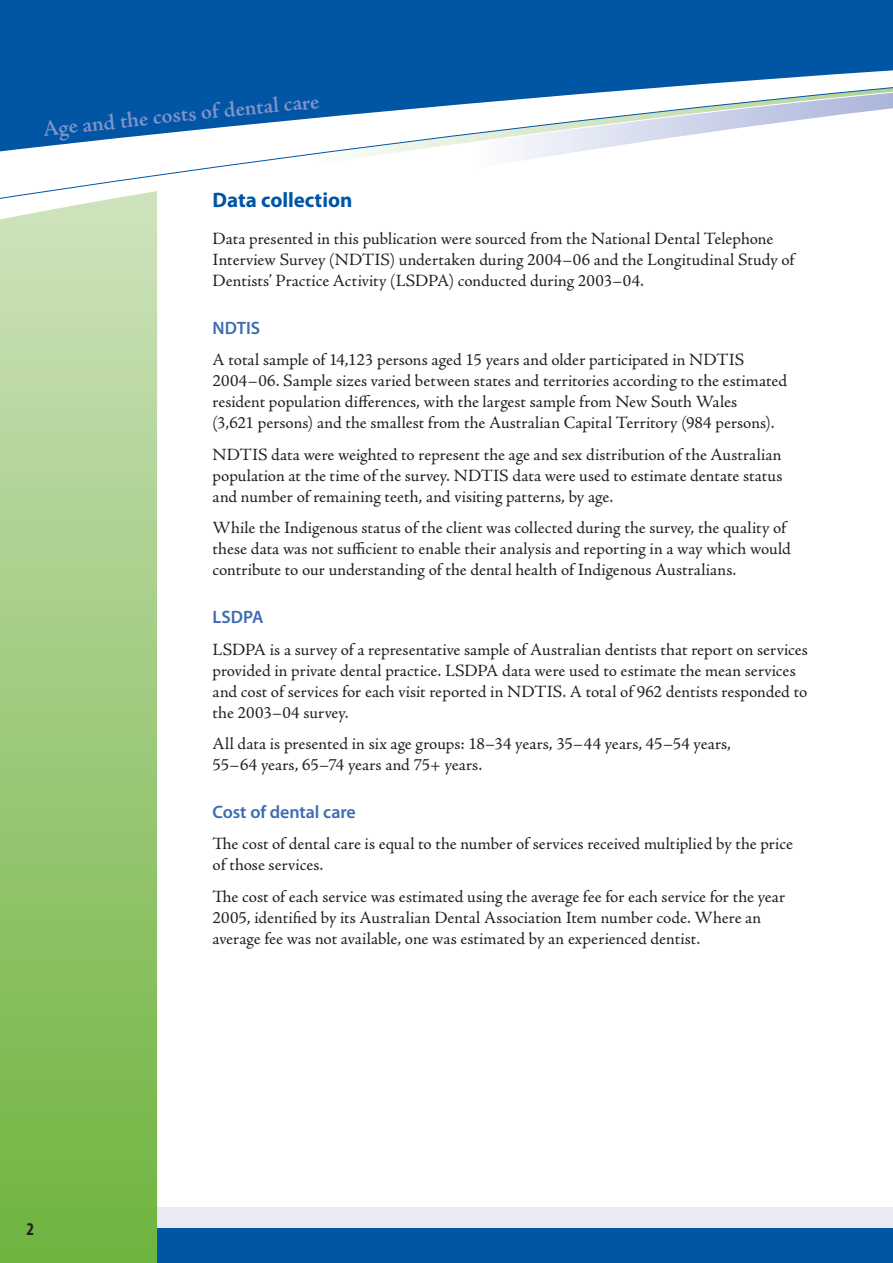
<style>
.page{position:relative;width:893px;height:1263px;background:#fff}
.page>*{position:absolute;margin:0;border:0;box-sizing:border-box;transform-origin:0 0}
.t1{font:600 22.5px "Adobe Jenson Pro";color:#8193c9}
.t2{font:700 21px "Myriad Pro";letter-spacing:-.005em;color:#0155a5}
.t3{font:600 18px "Myriad Pro";letter-spacing:-.005em;color:#3d6bb3}
.t4{font:700 condensed 18px "Myriad Pro";color:#231f20}
.t5{font:17.25px/21px "Adobe Jenson Pro";color:#231f20}
</style>
<div class="page">
<div style="left:157px;top:1207px;width:736px;height:22px;background:#e8eaf5"></div>
<div style="left:157px;top:1229px;width:736px;height:34px;background:#0155a5"></div>
<svg style="left:0;top:224px;width:157px;height:1039px;background:#9cc97a"></svg>
<div style="left:0;top:0;width:893px;height:87px;background:#0155a5"></div>
<svg style="left:0;top:203px;width:157px;height:21px"></svg>
<svg style="left:0;top:87px;width:892px;height:116px"></svg>
<svg style="left:892px;top:59px;width:1px;height:50px"></svg>
<h1 class="t1" style="left:42px;top:116px;width:239px;rotate:-6deg">A AA AAA AAA AAAAAAAAAAAA</h1>
<h1 class="t1" style="left:272px;top:92px;width:55px;rotate:-5deg">AAAAA</h1>
<p class="t2" style="left:213px;top:186px;width:141px">Data collection</p>
<p class="t5" style="left:213px;top:228px;width:583px">Data presented in this publication were sourced from the National Dental Telephone<br>Interview Survey (NDTIS) undertaken during 2004–06 and the Longitudinal Study of<br>Dentists’ Practice Activity (LSDPA) conducted during 2003–04.</p>
<p class="t3" style="left:213px;top:316px;width:49px">NDTIS</p>
<p class="t5" style="left:213px;top:350px;width:576px">A total sample of 14,123 persons aged 15 years and older participated in NDTIS 2004–06. Sample sizes varied between states and territories according to the estimated resident population differences, with the largest sample from New South Wales<br>(3,621 persons) and the smallest from the Australian Capital Territory (984 persons).</p>
<p class="t5" style="left:213px;top:444px;width:571px;text-align:justify">NDTIS data were weighted to represent the age and sex distribution of the Australian population at the time of the survey. NDTIS data were used to estimate dentate status and number of remaining teeth, and visiting patterns, by age.</p>
<p class="t5" style="left:213px;top:518px;width:580px">While the Indigenous status of the client was collected during the survey, the quality of these data was not sufficient to enable their analysis and reporting in a way which would contribute to our understanding of the dental health of Indigenous Australians.</p>
<p class="t3" style="left:213px;top:606px;width:52px">LSDPA</p>
<p class="t5" style="left:213px;top:639px;width:597px">LSDPA is a survey of a representative sample of Australian dentists that report on services provided in private dental practice. LSDPA data were used to estimate the mean services and cost of services for each visit reported in NDTIS. A total of 962 dentists responded to the 2003–04 survey.</p>
<p class="t5" style="left:213px;top:733px;width:520px">All data is presented in six age groups: 18–34 years, 35–44 years, 45–54 years,<br>55–64 years, 65–74 years and 75+ years.</p>
<p class="t3" style="left:213px;top:800px;width:145px">Cost of dental care</p>
<p class="t5" style="left:213px;top:834px;width:582px">The cost of dental care is equal to the number of services received multiplied by the price of those services.</p>
<p class="t5" style="left:213px;top:886px;width:574px">The cost of each service was estimated using the average fee for each service for the year<br>2005, identified by its Australian Dental Association Item number code. Where an average fee was not available, one was estimated by an experienced dentist.</p>
<p class="t4" style="left:26px;top:1218px;width:9px">2</p>
</div>
